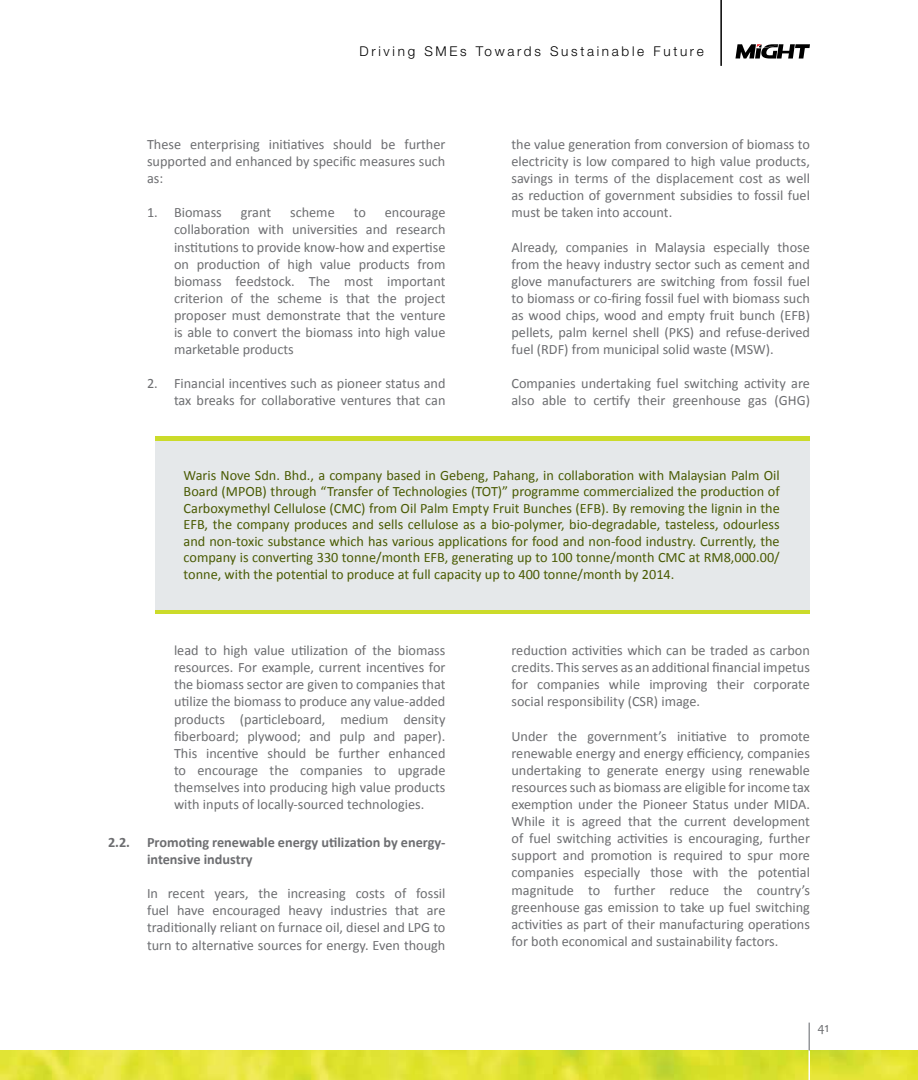
<style>
.page{position:relative;width:918px;height:1080px;background:#fff}
.page>*{position:absolute;margin:0;border:0;box-sizing:border-box;transform-origin:0 0}
.t1{font:14.25px/17.1px "Calibri";color:#6d6e71;text-align:justify}
.t2{font:14.25px/16.5px "Calibri";color:#4a5b03;text-align:justify}
.t3{font:700 14.25px/17.1px "Calibri";color:#6d6e71}
.t4{font:300 13.5px "Helvetica Neue LT Std";letter-spacing:.2em;color:#000}
.t5{font:13.5px "Candara";color:#6d6e71}
</style>
<div class="page">
<img style="left:0;top:1050px;width:918px;height:30px">
<svg style="left:735px;top:44px;width:75px;height:15px"></svg>
<hr style="left:720px;top:0;width:2px;height:66px;background:#000">
<hr style="left:808px;top:1018px;width:2px;height:62px;background:#fff">
<hr style="left:808px;top:1023px;width:2px;height:28px;background:#95979a">
<div style="left:156px;top:436px;width:654px;height:178px;background:#cbdb2a"></div>
<div style="left:156px;top:441px;width:654px;height:168px;background:#e5e8ea"></div>
<p class="t4" style="left:360px;top:43px;width:346px">Driving SMEs Towards Sustainable Future</p>
<p class="t1" style="left:147px;top:136px;width:300px">These enterprising initiatives should be further supported and enhanced by specific measures such as:</p>
<p class="t1" style="left:147px;top:204px;width:76px">1. Biomass</p>
<p class="t1" style="left:241px;top:204px;width:32px">grant</p>
<p class="t1" style="left:290px;top:204px;width:46px">scheme</p>
<p class="t1" style="left:354px;top:204px;width:14px">to</p>
<p class="t1" style="left:174px;top:204px;width:273px;text-indent:211px">encourage collaboration with universities and research institutions to provide know-how and expertise on production of high value products from biomass feedstock. The most important criterion of the scheme is that the project proposer must demonstrate that the venture is able to convert the biomass into high value marketable products</p>
<p class="t1" style="left:147px;top:375px;width:300px;text-align:right">2. Financial incentives such as pioneer status and tax breaks for collaborative ventures that can</p>
<p class="t1" style="left:512px;top:136px;width:300px">the value generation from conversion of biomass to electricity is low compared to high value products, savings in terms of the displacement cost as well as reduction of government subsidies to fossil fuel must be taken into account.</p>
<p class="t1" style="left:512px;top:238px;width:300px">Already, companies in Malaysia especially those from the heavy industry sector such as cement and glove manufacturers are switching from fossil fuel to biomass or co-firing fossil fuel with biomass such as wood chips, wood and empty fruit bunch (EFB) pellets, palm kernel shell (PKS) and refuse-derived fuel (RDF) from municipal solid waste (MSW).</p>
<p class="t1" style="left:512px;top:375px;width:300px">Companies undertaking fuel switching activity are also able to certify their greenhouse gas (GHG)</p>
<p class="t2" style="left:184px;top:467px;width:598px">Waris Nove Sdn. Bhd., a company based in Gebeng, Pahang, in collaboration with Malaysian Palm Oil Board (MPOB) through “Transfer of Technologies (TOT)” programme commercialized the production of Carboxymethyl Cellulose (CMC) from Oil Palm Empty Fruit Bunches (EFB). By removing the lignin in the EFB, the company produces and sells cellulose as a bio-polymer, bio-degradable, tasteless, odourless and non-toxic substance which has various applications for food and non-food industry. Currently, the company is converting 330 tonne/month EFB, generating up to 100 tonne/month CMC at RM8,000.00/ tonne, with the potential to produce at full capacity up to 400 tonne/month by 2014.</p>
<p class="t1" style="left:174px;top:642px;width:273px">lead to high value utilization of the biomass resources. For example, current incentives for the biomass sector are given to companies that utilize the biomass to produce any value-added products (particleboard, medium density fiberboard; plywood; and pulp and paper).<br>This incentive should be further enhanced to encourage the companies to upgrade themselves into producing high value products with inputs of locally-sourced technologies.</p>
<p class="t3" style="left:147px;top:834px;width:300px;text-indent:-39px">2.2. Promoting renewable energy utilization by energy&shy;intensive industry</p>
<p class="t1" style="left:147px;top:885px;width:300px">In recent years, the increasing costs of fossil fuel have encouraged heavy industries that are traditionally reliant on furnace oil, diesel and LPG to turn to alternative sources for energy. Even though</p>
<p class="t1" style="left:512px;top:642px;width:300px">reduction activities which can be traded as carbon credits. This serves as an additional financial impetus for companies while improving their corporate social responsibility (CSR) image.</p>
<p class="t1" style="left:512px;top:727px;width:300px">Under the government’s initiative to promote renewable energy and energy efficiency, companies undertaking to generate energy using renewable resources such as biomass are eligible for income tax exemption under the Pioneer Status under MIDA.<br>While it is agreed that the current development of fuel switching activities is encouraging, further support and promotion is required to spur more companies especially those with the potential magnitude to further reduce the country’s greenhouse gas emission to take up fuel switching activities as part of their manufacturing operations for both economical and sustainability factors.</p>
<p class="t5" style="left:817px;top:1020px;width:13px">41</p>
</div>
